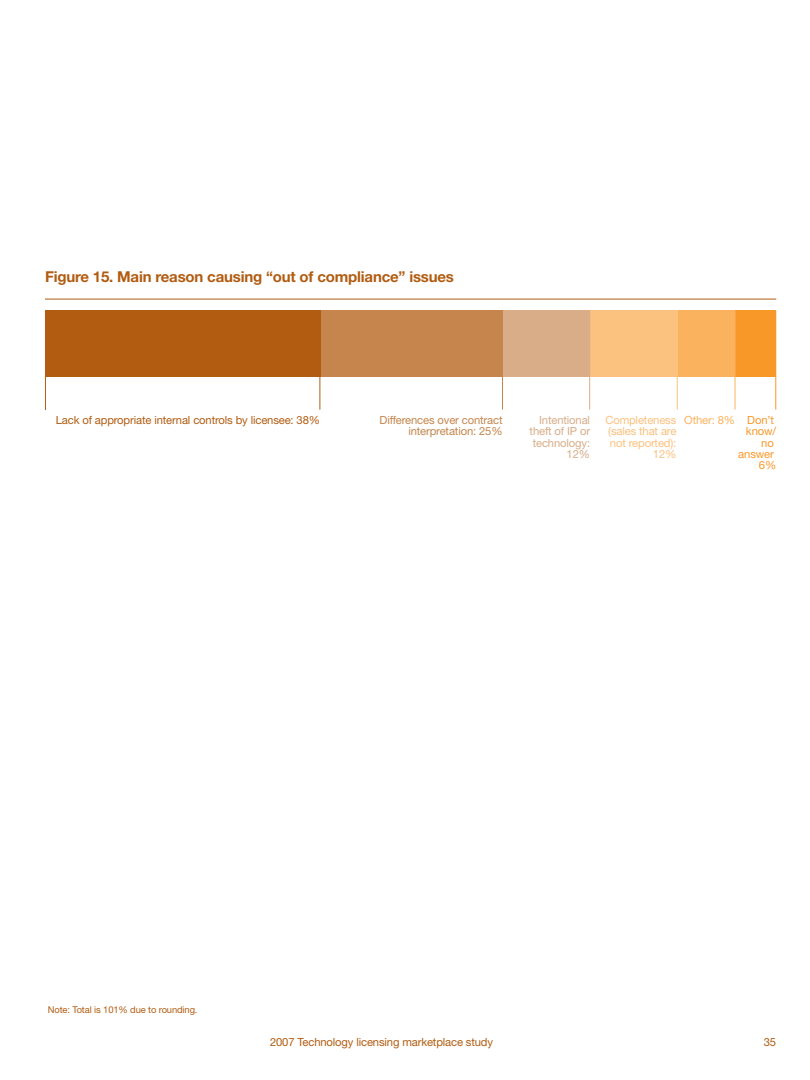
<style>
.page{position:relative;width:810px;height:1080px;background:#fff}
.page>*{position:absolute;margin:0;border:0;box-sizing:border-box;transform-origin:0 0}
.t1{font:700 15px "Helvetica Neue";letter-spacing:-.01em;color:#b15c11}
.t2{font:11.25px "Helvetica Neue";letter-spacing:-.01em;color:#b15c11}
.t3{font:11.25px "Helvetica Neue";letter-spacing:-.01em;color:#fbc17e}
.t4{font:11.25px "Helvetica Neue";letter-spacing:-.01em;color:#c5854c}
.t5{font:11.25px "Helvetica Neue";letter-spacing:-.01em;color:#d8ad88}
.t6{font:11.25px/11.2px "Helvetica Neue";letter-spacing:-.01em;color:#f89828;text-align:right}
.t7{font:9.38px "Helvetica Neue";letter-spacing:-.01em;color:#b15c11}
.s1{color:#fab25e}
.s2{color:#f89828}
</style>
<div class="page">
<hr style="left:45px;top:299px;width:731px;height:1px;background:#b15c11">
<hr style="left:775px;top:311px;width:1px;height:99px;background:#f89828">
<div style="left:735px;top:311px;width:41px;height:66px;background:#f89828"></div>
<hr style="left:735px;top:311px;width:1px;height:99px;background:#fab25e">
<div style="left:678px;top:311px;width:57px;height:66px;background:#fab25e"></div>
<hr style="left:677px;top:311px;width:1px;height:99px;background:#fbc17e">
<div style="left:590px;top:311px;width:88px;height:66px;background:#fbc17e"></div>
<hr style="left:589px;top:311px;width:1px;height:99px;background:#d8ad88">
<div style="left:503px;top:311px;width:87px;height:66px;background:#d8ad88"></div>
<hr style="left:502px;top:311px;width:1px;height:99px;background:#c5854c">
<div style="left:320px;top:311px;width:183px;height:66px;background:#c5854c"></div>
<hr style="left:45px;top:311px;width:1px;height:99px;background:#b15c11">
<hr style="left:319px;top:311px;width:1px;height:99px;background:#b15c11">
<div style="left:45px;top:311px;width:275px;height:66px;background:#b15c11"></div>
<h1 class="t1" style="left:45px;top:267px;width:411px">Figure 15. Main reason causing “out of compliance” issues</h1>
<p class="t2" style="left:56px;top:414px;width:266px">Lack of appropriate internal controls by licensee: 38%</p>
<p class="t4" style="left:380px;top:414px;width:125px">Differences over contract</p>
<p class="t5" style="left:539px;top:414px;width:52px">Intentional</p>
<p class="t3" style="left:605px;top:414px;width:170px">Completeness <span class="s1">Other: 8%</span> <span class="s2">Don’t</span></p>
<p class="t4" style="left:408px;top:425px;width:96px">interpretation: 25%</p>
<p class="t5" style="left:530px;top:425px;width:62px">theft of IP or</p>
<p class="t3" style="left:608px;top:425px;width:70px">(sales that are</p>
<p class="t6" style="left:746px;top:426px;width:32px">know/</p>
<p class="t5" style="left:533px;top:436px;width:59px">technology:</p>
<p class="t3" style="left:610px;top:436px;width:68px">not reported):</p>
<p class="t6" style="left:761px;top:437px;width:14px">no</p>
<p class="t5" style="left:567px;top:447px;width:25px">12%</p>
<p class="t3" style="left:653px;top:447px;width:25px">12%</p>
<p class="t6" style="left:738px;top:448px;width:39px">answer<br>6%</p>
<p class="t7" style="left:48px;top:1004px;width:151px">Note: Total is 101% due to rounding.</p>
<p class="t2" style="left:270px;top:1036px;width:225px">2007 Technology licensing marketplace study</p>
<p class="t2" style="left:764px;top:1036px;width:14px">35</p>
</div>
